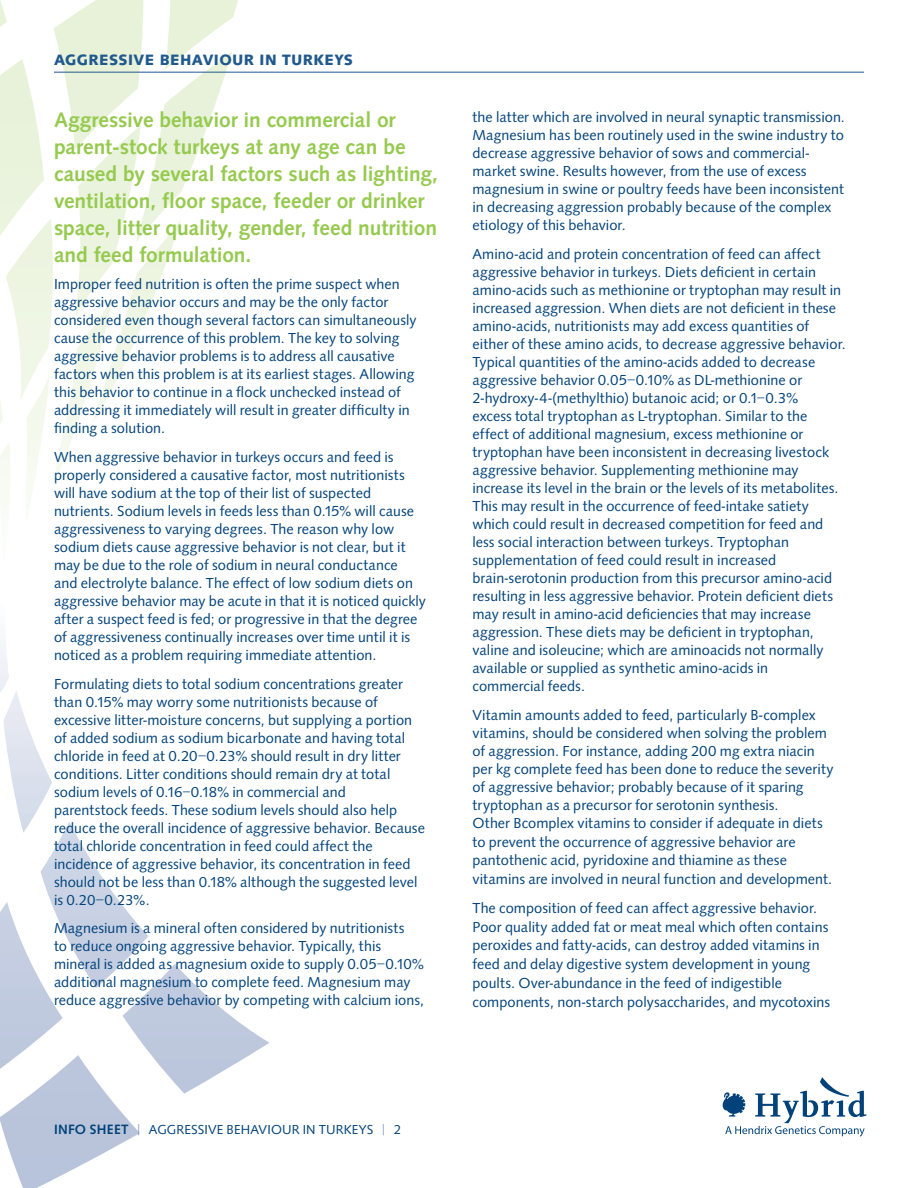
<style>
.page{position:relative;width:918px;height:1188px;background:#fff}
.page>*{position:absolute;margin:0;border:0;box-sizing:border-box;transform-origin:0 0}
.t1{font:700 21px/27px "Syntax";letter-spacing:-.005em;color:#96ca4f}
.t2{font:15px/18px "Syntax Rmn";letter-spacing:.005em;color:#004279}
.t3{font:900 15px "Syntax";letter-spacing:.03em;color:#20598e}
.t4{font:13.5px "Syntax Rmn";letter-spacing:.015em;color:#004279}
.t5{font:700 13.5px "Syntax";letter-spacing:.02em;color:#004279}
.s1{font-weight:400;color:#6a86b1}
.s2{font-family:"Syntax Rmn";font-weight:400}
.s3{font-family:"Syntax";color:#6a86b1}
</style>
<div class="page">
<svg style="left:0;top:0;width:238px;height:503px"></svg>
<svg style="left:0;top:643px;width:270px;height:545px"></svg>
<svg style="left:723px;top:1077px;width:143px;height:60px"></svg>
<hr style="left:54px;top:72px;width:810px;height:1px;background:#20598e">
<p class="t3" style="left:54px;top:51px;width:301px">AGGRESSIVE BEHAVIOUR IN TURKEYS</p>
<h1 class="t1" style="left:54px;top:106px;width:385px">Aggressive behavior in commercial or parent-stock turkeys at any age can be caused by several factors such as lighting, ventilation, floor space, feeder or drinker space, litter quality, gender, feed nutrition and feed formulation.</h1>
<p class="t2" style="left:54px;top:276px;width:364px">Improper feed nutrition is often the prime suspect when aggressive behavior occurs and may be the only factor considered even though several factors can simultaneously cause the occurrence of this problem. The key to solving aggressive behavior problems is to address all causative factors when this problem is at its earliest stages. Allowing this behavior to continue in a flock unchecked instead of addressing it immediately will result in greater difficulty in finding a solution.</p>
<p class="t2" style="left:54px;top:449px;width:374px">When aggressive behavior in turkeys occurs and feed is properly considered a causative factor, most nutritionists will have sodium at the top of their list of suspected nutrients. Sodium levels in feeds less than 0.15% will cause aggressiveness to varying degrees. The reason why low sodium diets cause aggressive behavior is not clear, but it may be due to the role of sodium in neural conductance<br>and electrolyte balance. The effect of low sodium diets on aggressive behavior may be acute in that it is noticed quickly after a suspect feed is fed; or progressive in that the degree of aggressiveness continually increases over time until it is noticed as a problem requiring immediate attention.</p>
<p class="t2" style="left:54px;top:676px;width:372px">Formulating diets to total sodium concentrations greater than 0.15% may worry some nutritionists because of excessive litter-moisture concerns, but supplying a portion of added sodium as sodium bicarbonate and having total chloride in feed at 0.20–0.23% should result in dry litter conditions. Litter conditions should remain dry at total sodium levels of 0.16–0.18% in commercial and<br>parentstock feeds. These sodium levels should also help reduce the overall incidence of aggressive behavior. Because total chloride concentration in feed could affect the incidence of aggressive behavior, its concentration in feed should not be less than 0.18% although the suggested level is 0.20–0.23%.</p>
<p class="t2" style="left:54px;top:921px;width:372px">Magnesium is a mineral often considered by nutritionists<br>to reduce ongoing aggressive behavior. Typically, this mineral is added as magnesium oxide to supply 0.05–0.10% additional magnesium to complete feed. Magnesium may reduce aggressive behavior by competing with calcium ions,</p>
<p class="t2" style="left:472px;top:109px;width:374px">the latter which are involved in neural synaptic transmission.<br>Magnesium has been routinely used in the swine industry to decrease aggressive behavior of sows and commercial&shy;market swine. Results however, from the use of excess magnesium in swine or poultry feeds have been inconsistent in decreasing aggression probably because of the complex etiology of this behavior.</p>
<p class="t2" style="left:472px;top:246px;width:375px">Amino-acid and protein concentration of feed can affect aggressive behavior in turkeys. Diets deficient in certain amino-acids such as methionine or tryptophan may result in increased aggression. When diets are not deficient in these amino-acids, nutritionists may add excess quantities of either of these amino acids, to decrease aggressive behavior.<br>Typical quantities of the amino-acids added to decrease aggressive behavior 0.05–0.10% as DL-methionine or 2-hydroxy-4-(methylthio) butanoic acid; or 0.1–0.3%<br>excess total tryptophan as L-tryptophan. Similar to the effect of additional magnesium, excess methionine or tryptophan have been inconsistent in decreasing livestock aggressive behavior. Supplementing methionine may increase its level in the brain or the levels of its metabolites.<br>This may result in the occurrence of feed-intake satiety which could result in decreased competition for feed and less social interaction between turkeys. Tryptophan supplementation of feed could result in increased brain-serotonin production from this precursor amino-acid resulting in less aggressive behavior. Protein deficient diets may result in amino-acid deficiencies that may increase aggression. These diets may be deficient in tryptophan, valine and isoleucine; which are aminoacids not normally available or supplied as synthetic amino-acids in<br>commercial feeds.</p>
<p class="t2" style="left:472px;top:707px;width:363px">Vitamin amounts added to feed, particularly B-complex vitamins, should be considered when solving the problem of aggression. For instance, adding 200 mg extra niacin per kg complete feed has been done to reduce the severity of aggressive behavior; probably because of it sparing tryptophan as a precursor for serotonin synthesis.<br>Other Bcomplex vitamins to consider if adequate in diets to prevent the occurrence of aggressive behavior are pantothenic acid, pyridoxine and thiamine as these vitamins are involved in neural function and development.</p>
<p class="t2" style="left:472px;top:900px;width:359px;line-height:18.8px">The composition of feed can affect aggressive behavior.<br>Poor quality added fat or meat meal which often contains peroxides and fatty-acids, can destroy added vitamins in feed and delay digestive system development in young poults. Over-abundance in the feed of indigestible components, non-starch polysaccharides, and mycotoxins</p>
<p class="t5" style="left:54px;top:1122px;width:145px">INFO SHEET <span class="s1">|</span> <span class="s2">Aggressiv</span></p>
<p class="t4" style="left:217px;top:1120px;width:43px">e Behavio</p>
<p class="t4" style="left:282px;top:1120px;width:121px">ur i n Turkeys <span class="s3">|</span> 2</p>
</div>
